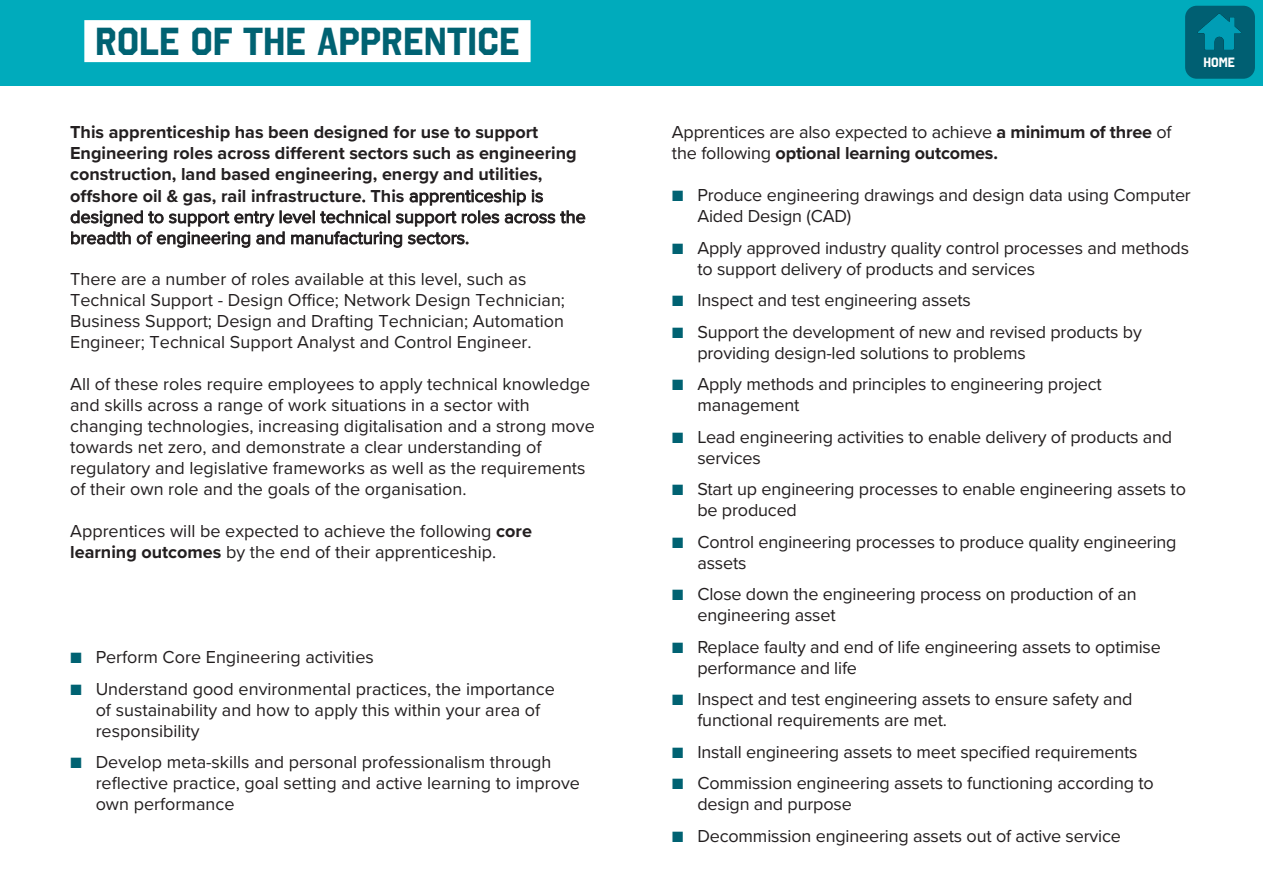
<style>
.page{position:relative;width:1263px;height:893px;background:#fff}
.page>*{position:absolute;margin:0;border:0;box-sizing:border-box;transform-origin:0 0}
.h1__teal{font:700 39px "Octin College Rg";color:#006272}
.p__black{font:18px/21px "Proxima Nova";letter-spacing:-.01em;color:#231f20}
.p__black-2{font:700 18px/21.1px "Proxima Nova";color:#231f20}
.t1{font:700 13.5px "Octin College Rg";color:#fff}
.s1{font-weight:400}
.s2{font-weight:700}
.s3{color:#006272}
</style>
<div class="page">
<div style="left:0;top:0;width:1263px;height:85px;background:#00abbc"></div>
<div style="left:84px;top:20px;width:447px;height:42px;background:#fff"></div>
<div style="left:1185px;top:6px;width:70px;height:73px;background:#005f72;border-radius:12px"></div>
<img style="left:1185px;top:5px;width:70px;height:45px">
<p class="h1__teal" style="left:95px;top:19px;width:426px">ROLE OF THE APPRENTICE</p>
<p class="p__black-2" style="left:70px;top:121px;width:517px">This apprenticeship has been designed for use to support Engineering roles across different sectors such as engineering construction, land based engineering, energy and utilities, offshore oil &amp; gas, rail infrastructure<span class="s1">.</span> This <span class="s1">apprenticeship is designed to support entry level technical support roles across the breadth of engineering and manufacturing sectors.</span></p>
<p class="p__black" style="left:70px;top:268px;width:496px">There are a number of roles available at this level, such as Technical Support - Design Office; Network Design Technician; Business Support; Design and Drafting Technician; Automation Engineer; Technical Support Analyst and Control Engineer.</p>
<p class="p__black" style="left:70px;top:373px;width:526px">All of these roles require employees to apply technical knowledge and skills across a range of work situations in a sector with changing technologies, increasing digitalisation and a strong move towards net zero, and demonstrate a clear understanding of regulatory and legislative frameworks as well as the requirements of their own role and the goals of the organisation.</p>
<p class="p__black" style="left:70px;top:520px;width:463px">Apprentices will be expected to achieve the following <span class="s2">core learning outcomes</span> by the end of their apprenticeship.</p>
<p class="p__black" style="left:70px;top:646px;width:305px"><span class="s3">■</span> Perform Core Engineering activities</p>
<p class="p__black" style="left:96px;top:677px;width:461px;text-indent:-26px"><span class="s3">■</span> Understand good environmental practices, the importance of sustainability and how to apply this within your area of responsibility</p>
<p class="p__black" style="left:96px;top:751px;width:486px;text-indent:-26px"><span class="s3">■</span> Develop meta-skills and personal professionalism through reflective practice, goal setting and active learning to improve own performance</p>
<p class="t1" style="left:1203px;top:55px;width:33px">HOME</p>
<p class="p__black" style="left:672px;top:121px;width:501px;line-height:20.5px">Apprentices are also expected to achieve <span class="s2">a minimum of three</span> of the following <span class="s2">optional learning outcomes.</span></p>
<p class="p__black" style="left:697px;top:184px;width:495px;text-indent:-26px"><span class="s3">■</span> Produce engineering drawings and design data using Computer<br>Aided Design (CAD)</p>
<p class="p__black" style="left:697px;top:236px;width:493px;text-indent:-26px"><span class="s3">■</span> Apply approved industry quality control processes and methods to support delivery of products and services</p>
<p class="p__black" style="left:672px;top:289px;width:300px"><span class="s3">■</span> Inspect and test engineering assets</p>
<p class="p__black" style="left:697px;top:320px;width:446px;text-indent:-26px"><span class="s3">■</span> Support the development of new and revised products by providing design-led solutions to problems</p>
<p class="p__black" style="left:697px;top:373px;width:406px;text-indent:-26px"><span class="s3">■</span> Apply methods and principles to engineering project management</p>
<p class="p__black" style="left:697px;top:425px;width:476px;text-indent:-26px"><span class="s3">■</span> Lead engineering activities to enable delivery of products and services</p>
<p class="p__black" style="left:697px;top:478px;width:490px;text-indent:-26px"><span class="s3">■</span> Start up engineering processes to enable engineering assets to be produced</p>
<p class="p__black" style="left:697px;top:530px;width:481px;text-indent:-26px"><span class="s3">■</span> Control engineering processes to produce quality engineering assets</p>
<p class="p__black" style="left:697px;top:583px;width:441px;text-indent:-26px"><span class="s3">■</span> Close down the engineering process on production of an engineering asset</p>
<p class="p__black" style="left:697px;top:635px;width:465px;text-indent:-26px"><span class="s3">■</span> Replace faulty and end of life engineering assets to optimise performance and life</p>
<p class="p__black" style="left:697px;top:688px;width:437px;text-indent:-26px"><span class="s3">■</span> Inspect and test engineering assets to ensure safety and functional requirements are met.</p>
<p class="p__black" style="left:672px;top:740px;width:467px"><span class="s3">■</span> Install engineering assets to meet specified requirements</p>
<p class="p__black" style="left:697px;top:772px;width:458px;text-indent:-26px"><span class="s3">■</span> Commission engineering assets to functioning according to design and purpose</p>
<p class="p__black" style="left:672px;top:824px;width:450px"><span class="s3">■</span> Decommission engineering assets out of active service</p>
</div>
